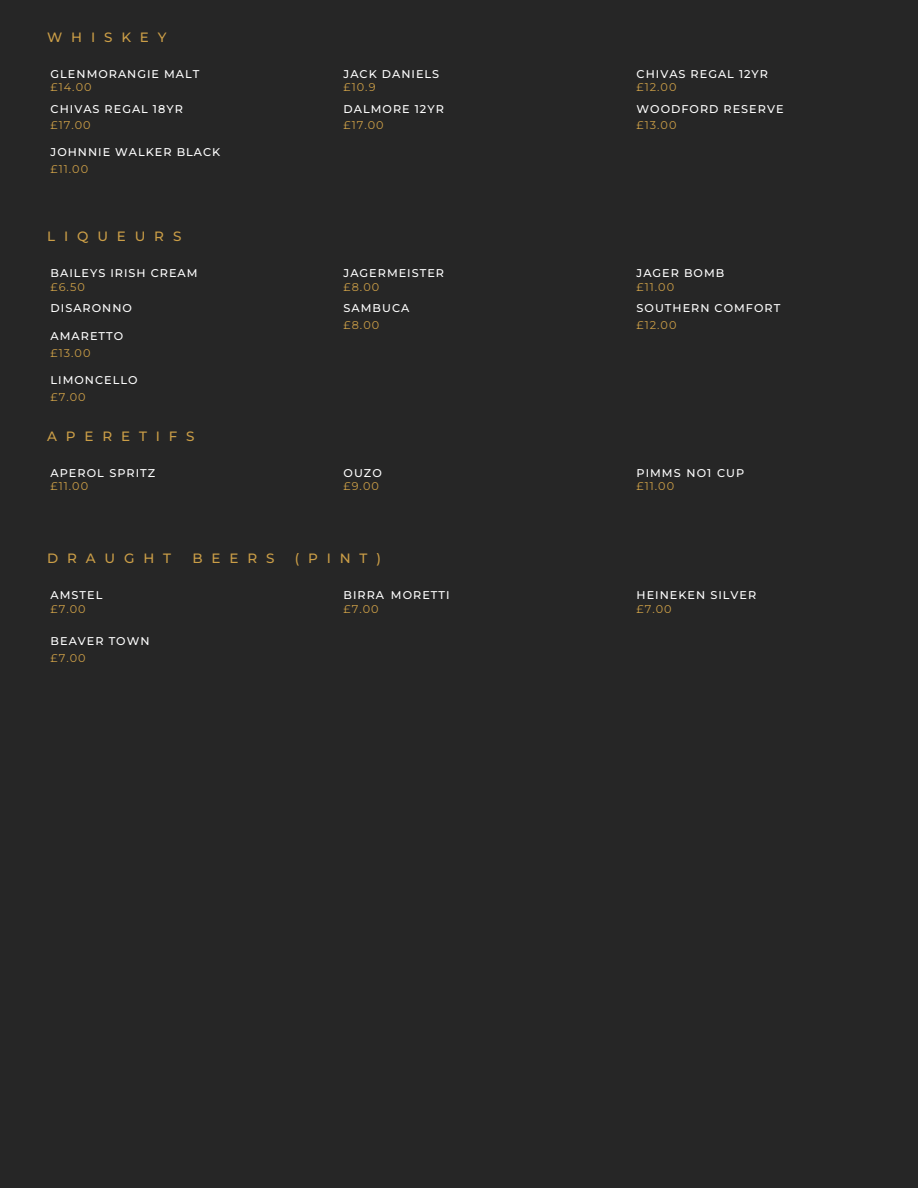
<style>
.page{position:relative;width:918px;height:1188px;background:#262626}
.page>*{position:absolute;margin:0;border:0;box-sizing:border-box;transform-origin:0 0}
.t1{font:500 13.5px "Montserrat";letter-spacing:.655em;color:#cb9e47}
.t2{font:500 11.25px/13.5px "Montserrat";letter-spacing:.09em;color:#fff}
.t3{font:11.25px/13.5px "Montserrat";letter-spacing:.09em;color:#cb9e47}
.s1{font-weight:400;color:#cb9e47}
.s2{font-weight:500;color:#fff}
</style>
<div class="page">
<p class="t1" style="left:47px;top:28px;width:121px">WHISKEY</p>
<p class="t2" style="left:51px;top:66px;width:150px">GLENMORANGIE MALT <span class="s1">£14.00</span></p>
<p class="t2" style="left:51px;top:101px;width:134px">CHIVAS REGAL 18YR</p>
<p class="t3" style="left:51px;top:118px;width:42px">£17.00</p>
<p class="t2" style="left:51px;top:145px;width:171px">JOHNNIE WALKER BLACK</p>
<p class="t3" style="left:51px;top:162px;width:39px">£11.00</p>
<h1 class="t1" style="left:47px;top:227px;width:136px">LIQUEURS</h1>
<p class="t2" style="left:51px;top:266px;width:148px">BAILEYS IRISH CREAM <span class="s1">£6.50</span></p>
<h1 class="t2" style="left:51px;top:301px;width:83px">DISARONNO</h1>
<h1 class="t2" style="left:51px;top:329px;width:74px">AMARETTO</h1>
<p class="t3" style="left:51px;top:346px;width:41px">£13.00</p>
<p class="t2" style="left:51px;top:373px;width:88px">LIMONCELLO</p>
<p class="t3" style="left:51px;top:390px;width:37px">£7.00</p>
<p class="t1" style="left:47px;top:427px;width:149px">APERETIFS</p>
<p class="t2" style="left:51px;top:466px;width:106px">APEROL SPRITZ <span class="s1">£11.00</span></p>
<p class="t2" style="left:344px;top:66px;width:97px">JACK DANIELS</p>
<p class="t3" style="left:344px;top:80px;width:33px">£10.9</p>
<p class="t2" style="left:344px;top:101px;width:102px">DALMORE 12YR</p>
<p class="t3" style="left:344px;top:118px;width:42px">£17.00</p>
<h1 class="t2" style="left:344px;top:266px;width:102px">JAGERMEISTER <span class="s1">£8.00</span></h1>
<p class="t2" style="left:344px;top:301px;width:67px">SAMBUCA</p>
<p class="t3" style="left:344px;top:318px;width:37px">£8.00</p>
<p class="t3" style="left:344px;top:466px;width:40px"><span class="s2">OUZO </span>£9.00</p>
<p class="t1" style="left:47px;top:549px;width:125px">DRAUGHT</p>
<p class="t1" style="left:193px;top:549px;width:83px">BEERS</p>
<p class="t1" style="left:295px;top:549px;width:88px">(PINT)</p>
<p class="t2" style="left:51px;top:588px;width:53px">AMSTEL</p>
<p class="t3" style="left:51px;top:601px;width:37px">£7.00</p>
<p class="t2" style="left:51px;top:634px;width:100px">BEAVER TOWN</p>
<p class="t3" style="left:51px;top:651px;width:37px">£7.00</p>
<p class="t2" style="left:344px;top:588px;width:107px">BIRRA MORETTI <span class="s1">£7.00</span></p>
<p class="t2" style="left:637px;top:66px;width:133px">CHIVAS REGAL 12YR <span class="s1">£12.00</span></p>
<p class="t2" style="left:637px;top:101px;width:148px">WOODFORD RESERVE</p>
<p class="t3" style="left:637px;top:118px;width:41px">£13.00</p>
<p class="t2" style="left:637px;top:266px;width:89px">JAGER BOMB</p>
<p class="t3" style="left:637px;top:280px;width:39px">£11.00</p>
<p class="t2" style="left:637px;top:301px;width:145px">SOUTHERN COMFORT</p>
<p class="t3" style="left:637px;top:318px;width:41px">£12.00</p>
<h1 class="t2" style="left:637px;top:466px;width:109px">PIMMS NO1 CUP <span class="s1">£11.00</span></h1>
<h1 class="t2" style="left:637px;top:588px;width:121px">HEINEKEN SILVER <span class="s1">£7.00</span></h1>
</div>
